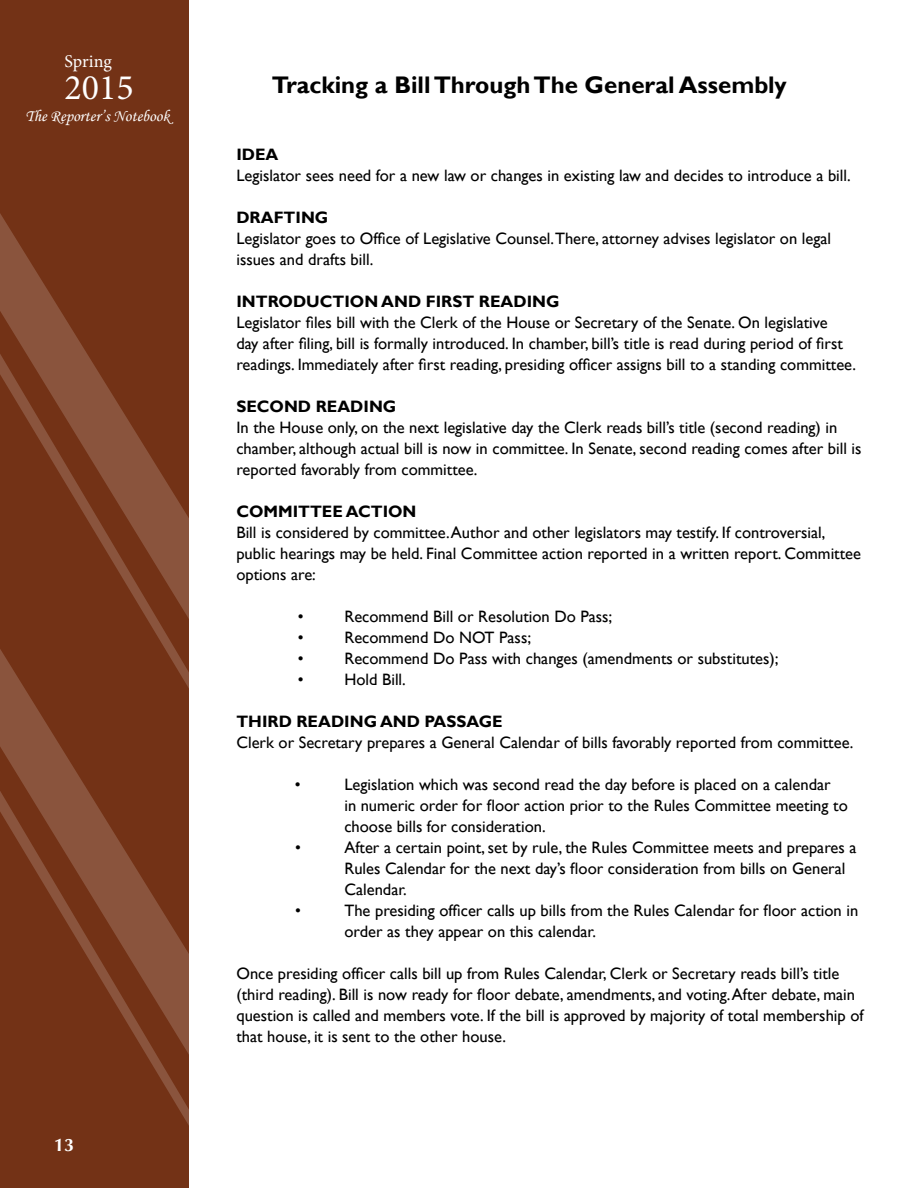
<style>
.page{position:relative;width:918px;height:1188px;background:#fff}
.page>*{position:absolute;margin:0;border:0;box-sizing:border-box;transform-origin:0 0}
.t1{font:36px "Minion Pro";color:#fff}
.t2{font:700 24px "Gill Sans";color:#000}
.t3{font:18px "Minion Pro";letter-spacing:-.01em;color:#fff}
.t4{font:700 18px "Optima";color:#fff}
.t5{font:16.5px/21px "Gill Sans";color:#000}
.t6{font:700 16.5px "Gill Sans";color:#000}
.t7{font:16.5px "Monotype Corsiva";color:#fff}
</style>
<div class="page">
<div style="left:0;top:0;width:189px;height:1188px;background:#733216"></div>
<svg style="left:0;top:213px;width:49px;height:80px"></svg>
<svg style="left:0;top:689px;width:50px;height:41px;fill:#8a543d"></svg>
<svg style="left:0;top:293px;width:189px;height:396px"></svg>
<svg style="left:0;top:730px;width:189px;height:395px"></svg>
<p class="t3" style="left:65px;top:49px;width:49px">Spring</p>
<h1 class="t1" style="left:65px;top:63px;width:71px">2015</h1>
<p class="t7" style="left:26px;top:106px;width:146px">The Reporter’s Notebook</p>
<p class="t4" style="left:54px;top:1134px;width:22px">13</p>
<h2 class="t2" style="left:272px;top:70px;width:516px">Tracking a Bill Through The General Assembly</h2>
<p class="t6" style="left:236px;top:144px;width:44px">IDEA</p>
<p class="t5" style="left:236px;top:165px;width:616px">Legislator sees need for a new law or changes in existing law and decides to introduce a bill.</p>
<p class="t6" style="left:236px;top:207px;width:93px">DRAFTING</p>
<p class="t5" style="left:236px;top:228px;width:596px">Legislator goes to Office of Legislative Counsel.There, attorney advises legislator on legal issues and drafts bill.</p>
<p class="t6" style="left:236px;top:291px;width:325px">INTRODUCTION AND FIRST READING</p>
<p class="t5" style="left:236px;top:312px;width:621px">Legislator files bill with the Clerk of the House or Secretary of the Senate. On legislative<br>day after filing, bill is formally introduced. In chamber, bill’s title is read during period of first readings. Immediately after first reading, presiding officer assigns bill to a standing committee.</p>
<p class="t6" style="left:236px;top:396px;width:161px">SECOND READING</p>
<p class="t5" style="left:236px;top:417px;width:627px">In the House only, on the next legislative day the Clerk reads bill’s title (second reading) in chamber, although actual bill is now in committee. In Senate, second reading comes after bill is reported favorably from committee.</p>
<p class="t6" style="left:236px;top:501px;width:182px">COMMITTEE ACTION</p>
<p class="t5" style="left:236px;top:522px;width:626px">Bill is considered by committee. Author and other legislators may testify. If controversial, public hearings may be held. Final Committee action reported in a written report. Committee options are:</p>
<p class="t5" style="left:298px;top:606px;width:7px">•</p>
<p class="t5" style="left:344px;top:606px;width:270px">Recommend Bill or Resolution Do Pass;</p>
<p class="t5" style="left:298px;top:627px;width:7px">•</p>
<p class="t5" style="left:344px;top:627px;width:188px">Recommend Do NOT Pass;</p>
<p class="t5" style="left:298px;top:648px;width:7px">•</p>
<p class="t5" style="left:344px;top:648px;width:436px">Recommend Do Pass with changes (amendments or substitutes);</p>
<p class="t5" style="left:298px;top:669px;width:7px">•</p>
<p class="t5" style="left:344px;top:669px;width:63px">Hold Bill.</p>
<p class="t6" style="left:236px;top:711px;width:268px">THIRD READING AND PASSAGE</p>
<p class="t5" style="left:236px;top:732px;width:619px">Clerk or Secretary prepares a General Calendar of bills favorably reported from committee.</p>
<p class="t5" style="left:295px;top:774px;width:7px">•</p>
<p class="t5" style="left:344px;top:774px;width:505px">Legislation which was second read the day before is placed on a calendar<br>in numeric order for floor action prior to the Rules Committee meeting to choose bills for consideration.</p>
<p class="t5" style="left:295px;top:837px;width:7px">•</p>
<p class="t5" style="left:344px;top:837px;width:514px">After a certain point, set by rule, the Rules Committee meets and prepares a<br>Rules Calendar for the next day’s floor consideration from bills on General<br>Calendar.</p>
<p class="t5" style="left:295px;top:900px;width:7px">•</p>
<p class="t5" style="left:344px;top:900px;width:515px">The presiding officer calls up bills from the Rules Calendar for floor action in order as they appear on this calendar.</p>
<p class="t5" style="left:236px;top:963px;width:629px">Once presiding officer calls bill up from Rules Calendar, Clerk or Secretary reads bill’s title (third reading). Bill is now ready for floor debate, amendments, and voting. After debate, main question is called and members vote. If the bill is approved by majority of total membership of that house, it is sent to the other house.</p>
</div>
